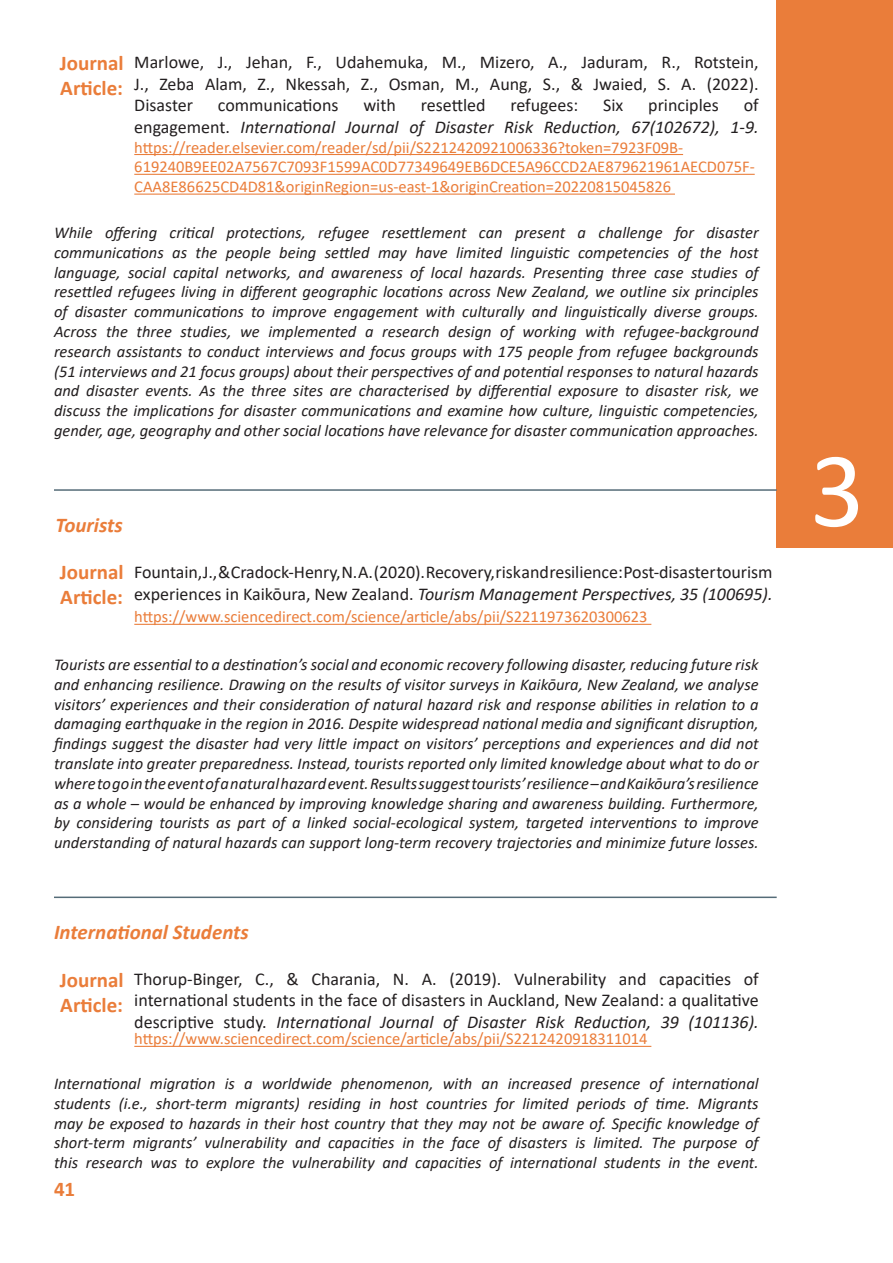
<style>
.page{position:relative;width:893px;height:1263px;background:#fff}
.page>*{position:absolute;margin:0;border:0;box-sizing:border-box;transform-origin:0 0}
.t1{font:108px "Calibri";color:#fff}
.Bold_Orange_Text{font:700 21px/25.2px "Calibri";color:#ea7d3a}
.Bold_Orange_Italics{font:italic 700 21px "Calibri";color:#ea7d3a}
.Justified_Title_Text{font:18px/21.6px "Calibri";color:#231f20;text-align:justify}
.Justified_Title_Text-2{font:italic 18px/21.6px "Calibri";color:#231f20;text-align:right}
.Main_Body_11px{font:italic 16.5px/19.8px "Calibri";color:#231f20;text-align:justify}
.Weblink_Orange_ULine{font:16.5px/19.8px "Calibri";color:#ea7d3a}
.s1{font-style:normal}
.s2{font-style:italic}
</style>
<div class="page">
<div style="left:776px;top:0;width:117px;height:547px;background:#ea7d3a"></div>
<hr style="left:134px;top:154px;width:549px;height:1px;background:#ea7d3a">
<hr style="left:134px;top:174px;width:621px;height:1px;background:#ea7d3a">
<hr style="left:134px;top:194px;width:541px;height:1px;background:#ea7d3a">
<hr style="left:134px;top:624px;width:517px;height:1px;background:#ea7d3a">
<hr style="left:134px;top:1046px;width:517px;height:1px;background:#ea7d3a">
<hr style="left:54px;top:896px;width:723px;height:2px;background:#556c78">
<hr style="left:54px;top:489px;width:723px;height:2px;background:#556c78">
<p class="Bold_Orange_Text" style="left:60px;top:50px;width:65px">Journal<br>Article:</p>
<p class="Justified_Title_Text" style="left:134px;top:51px;width:626px">Marlowe, J., Jehan, F., Udahemuka, M., Mizero, A., Jaduram, R., Rotstein, J., Zeba Alam, Z., Nkessah, Z., Osman, M., Aung, S., &amp; Jwaied, S. A. (2022).<br>Disaster</p>
<p class="Justified_Title_Text-2" style="left:134px;top:94px;width:626px"><span class="s1">of<br>engagement.</span> International Journal of Disaster Risk Reduction, 67(102672), 1-9.</p>
<p class="Justified_Title_Text" style="left:218px;top:94px;width:122px">communications</p>
<p class="Justified_Title_Text" style="left:363px;top:94px;width:34px">with</p>
<p class="Justified_Title_Text" style="left:421px;top:94px;width:66px">resettled</p>
<p class="Justified_Title_Text" style="left:510px;top:94px;width:69px">refugees:</p>
<p class="Justified_Title_Text" style="left:603px;top:94px;width:22px">Six</p>
<p class="Justified_Title_Text" style="left:648px;top:94px;width:72px">principles</p>
<p class="Weblink_Orange_ULine" style="left:134px;top:137px;width:622px">https://reader.elsevier.com/reader/sd/pii/S2212420921006336?token=7923F09B-<br>619240B9EE02A7567C7093F1599AC0D77349649EB6DCE5A96CCD2AE879621961AECD075F-<br>CAA8E86625CD4D81&amp;originRegion=us-east-1&amp;originCreation=20220815045826</p>
<p class="Main_Body_11px" style="left:54px;top:222px;width:706px">While offering critical protections, refugee resettlement can present a challenge for disaster communications as the people being settled may have limited linguistic competencies of the host language, social capital networks, and awareness of local hazards. Presenting three case studies of resettled refugees living in different geographic locations across New Zealand, we outline six principles of disaster communications to improve engagement with culturally and linguistically diverse groups.<br>Across the three studies, we implemented a research design of working with refugee-background research assistants to conduct interviews and focus groups with 175 people from refugee backgrounds (51 interviews and 21 focus groups) about their perspectives of and potential responses to natural hazards and disaster events. As the three sites are characterised by differential exposure to disaster risk, we discuss the implications for disaster communications and examine how culture, linguistic competencies, gender, age, geography and other social locations have relevance for disaster communication approaches.</p>
<p class="Bold_Orange_Italics" style="left:56px;top:510px;width:69px">Tourists</p>
<p class="Bold_Orange_Text" style="left:60px;top:559px;width:65px">Journal<br>Article:</p>
<p class="Justified_Title_Text" style="left:134px;top:561px;width:640px">Fountain, J., &amp; Cradock-Henry, N. A. (2020). Recovery, risk and resilience: Post-disaster tourism experiences in Kaikōura, New Zealand. <span class="s2">Tourism Management Perspectives, 35 (100695).</span></p>
<p class="Weblink_Orange_ULine" style="left:134px;top:607px;width:515px">https://www.sciencedirect.com/science/article/abs/pii/S2211973620300623</p>
<p class="Main_Body_11px" style="left:54px;top:654px;width:706px">Tourists are essential to a destination’s social and economic recovery following disaster, reducing future risk and enhancing resilience. Drawing on the results of visitor surveys in Kaikōura, New Zealand, we analyse visitors’ experiences and their consideration of natural hazard risk and response abilities in relation to a damaging earthquake in the region in 2016. Despite widespread national media and significant disruption, findings suggest the disaster had very little impact on visitors’ perceptions and experiences and did not translate into greater preparedness. Instead, tourists reported only limited knowledge about what to do or where to go in the event of a natural hazard event. Results suggest tourists’ resilience – and Kaikōura’s resilience as a whole – would be enhanced by improving knowledge sharing and awareness building. Furthermore, by considering tourists as part of a linked social-ecological system, targeted interventions to improve understanding of natural hazards can support long-term recovery trajectories and minimize future losses.</p>
<p class="Bold_Orange_Italics" style="left:54px;top:917px;width:196px">International Students</p>
<p class="Bold_Orange_Text" style="left:60px;top:967px;width:65px">Journal<br>Article:</p>
<p class="Justified_Title_Text" style="left:134px;top:967px;width:626px">Thorup-Binger, C., &amp; Charania, N. A. (2019). Vulnerability and capacities of international students in the face of disasters in Auckland, New Zealand: a qualitative descriptive study. <span class="s2">International Journal of Disaster Risk Reduction, 39 (101136).</span></p>
<p class="Weblink_Orange_ULine" style="left:134px;top:1029px;width:515px">https://www.sciencedirect.com/science/article/abs/pii/S2212420918311014</p>
<p class="Main_Body_11px" style="left:54px;top:1073px;width:706px">International migration is a worldwide phenomenon, with an increased presence of international students (i.e., short-term migrants) residing in host countries for limited periods of time. Migrants may be exposed to hazards in their host country that they may not be aware of. Specific knowledge of short-term migrants’ vulnerability and capacities in the face of disasters is limited. The purpose of this research was to explore the vulnerability and capacities of international students in the event.</p>
<p class="Bold_Orange_Text" style="left:54px;top:1176px;width:23px">41</p>
<h1 class="t1" style="left:810px;top:415px;width:56px">3</h1>
</div>
